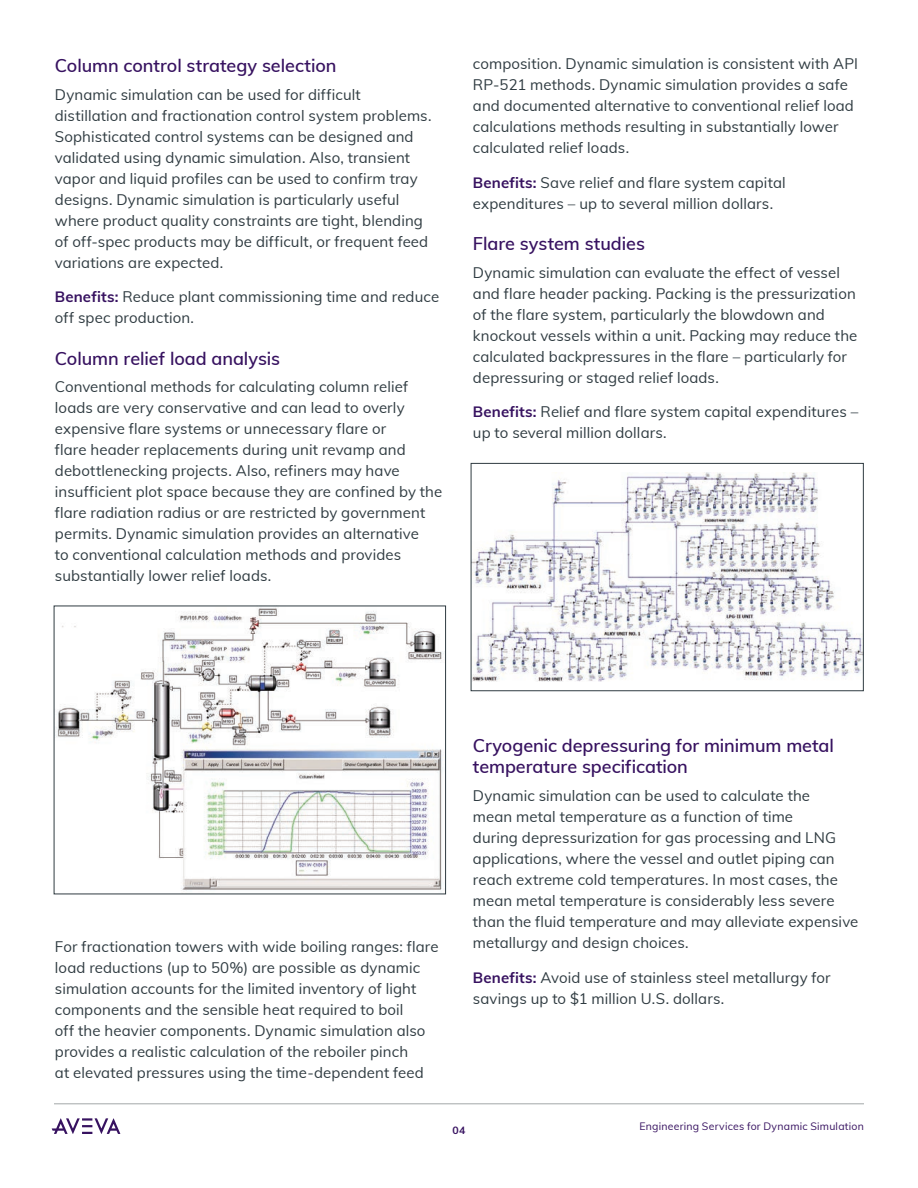
<style>
.page{position:relative;width:918px;height:1188px;background:#fff}
.page>*{position:absolute;margin:0;border:0;box-sizing:border-box;transform-origin:0 0}
.S1_Subheadlines{font:600 18px/21px "Muli";letter-spacing:-.005em;color:#371260}
.Body_Copy{font:15px/21px "Muli";letter-spacing:.005em;color:#2f3b41}
.t1{font:10.5px "Muli";letter-spacing:.02em;color:#371260}
.t2{font:700 10.5px "Muli";color:#371260}
.s1{font-weight:700;color:#371260}
</style>
<div class="page">
<hr style="left:54px;top:1104px;width:810px;height:1px;background:#a3a7a9">
<svg style="left:52px;top:1118px;width:68px;height:16px"></svg>
<img style="left:56px;top:608px;width:388px;height:283px">
<img style="left:473px;top:472px;width:388px;height:210px">
<div style="left:471px;top:463px;width:392px;height:228px;border:1px solid #2f3b41"></div>
<p class="S1_Subheadlines" style="left:55px;top:54px;width:283px">Column control strategy selection</p>
<p class="Body_Copy" style="left:55px;top:83px;width:378px">Dynamic simulation can be used for difficult distillation and fractionation control system problems.<br>Sophisticated control systems can be designed and validated using dynamic simulation. Also, transient vapor and liquid profiles can be used to confirm tray designs. Dynamic simulation is particularly useful where product quality constraints are tight, blending of off-spec products may be difficult, or frequent feed variations are expected.</p>
<p class="Body_Copy" style="left:55px;top:286px;width:386px"><span class="s1">Benefits:</span> Reduce plant commissioning time and reduce off spec production.</p>
<p class="S1_Subheadlines" style="left:55px;top:347px;width:227px">Column relief load analysis</p>
<p class="Body_Copy" style="left:55px;top:376px;width:389px">Conventional methods for calculating column relief loads are very conservative and can lead to overly expensive flare systems or unnecessary flare or<br>flare header replacements during unit revamp and debottlenecking projects. Also, refiners may have insufficient plot space because they are confined by the flare radiation radius or are restricted by government permits. Dynamic simulation provides an alternative<br>to conventional calculation methods and provides substantially lower relief loads.</p>
<p class="Body_Copy" style="left:473px;top:52px;width:387px">composition. Dynamic simulation is consistent with API RP-521 methods. Dynamic simulation provides a safe and documented alternative to conventional relief load calculations methods resulting in substantially lower calculated relief loads.</p>
<p class="Body_Copy" style="left:473px;top:171px;width:314px"><span class="s1">Benefits:</span> Save relief and flare system capital expenditures – up to several million dollars.</p>
<p class="S1_Subheadlines" style="left:473px;top:232px;width:174px">Flare system studies</p>
<p class="Body_Copy" style="left:473px;top:261px;width:386px">Dynamic simulation can evaluate the effect of vessel and flare header packing. Packing is the pressurization of the flare system, particularly the blowdown and knockout vessels within a unit. Packing may reduce the calculated backpressures in the flare – particularly for depressuring or staged relief loads.</p>
<p class="Body_Copy" style="left:473px;top:400px;width:387px"><span class="s1">Benefits:</span> Relief and flare system capital expenditures – up to several million dollars.</p>
<p class="Body_Copy" style="left:55px;top:935px;width:385px">For fractionation towers with wide boiling ranges: flare load reductions (up to 50%) are possible as dynamic simulation accounts for the limited inventory of light components and the sensible heat required to boil<br>off the heavier components. Dynamic simulation also provides a realistic calculation of the reboiler pinch<br>at elevated pressures using the time-dependent feed</p>
<p class="S1_Subheadlines" style="left:473px;top:734px;width:362px">Cryogenic depressuring for minimum metal temperature specification</p>
<p class="Body_Copy" style="left:473px;top:784px;width:387px">Dynamic simulation can be used to calculate the<br>mean metal temperature as a function of time<br>during depressurization for gas processing and LNG applications, where the vessel and outlet piping can reach extreme cold temperatures. In most cases, the mean metal temperature is considerably less severe than the fluid temperature and may alleviate expensive metallurgy and design choices.</p>
<p class="Body_Copy" style="left:473px;top:966px;width:359px"><span class="s1">Benefits:</span> Avoid use of stainless steel metallurgy for savings up to $1 million U.S. dollars.</p>
<p class="t2" style="left:453px;top:1123px;width:14px">04</p>
<p class="t1" style="left:639px;top:1118px;width:226px">Engineering Services for Dynamic Simulation</p>
</div>
